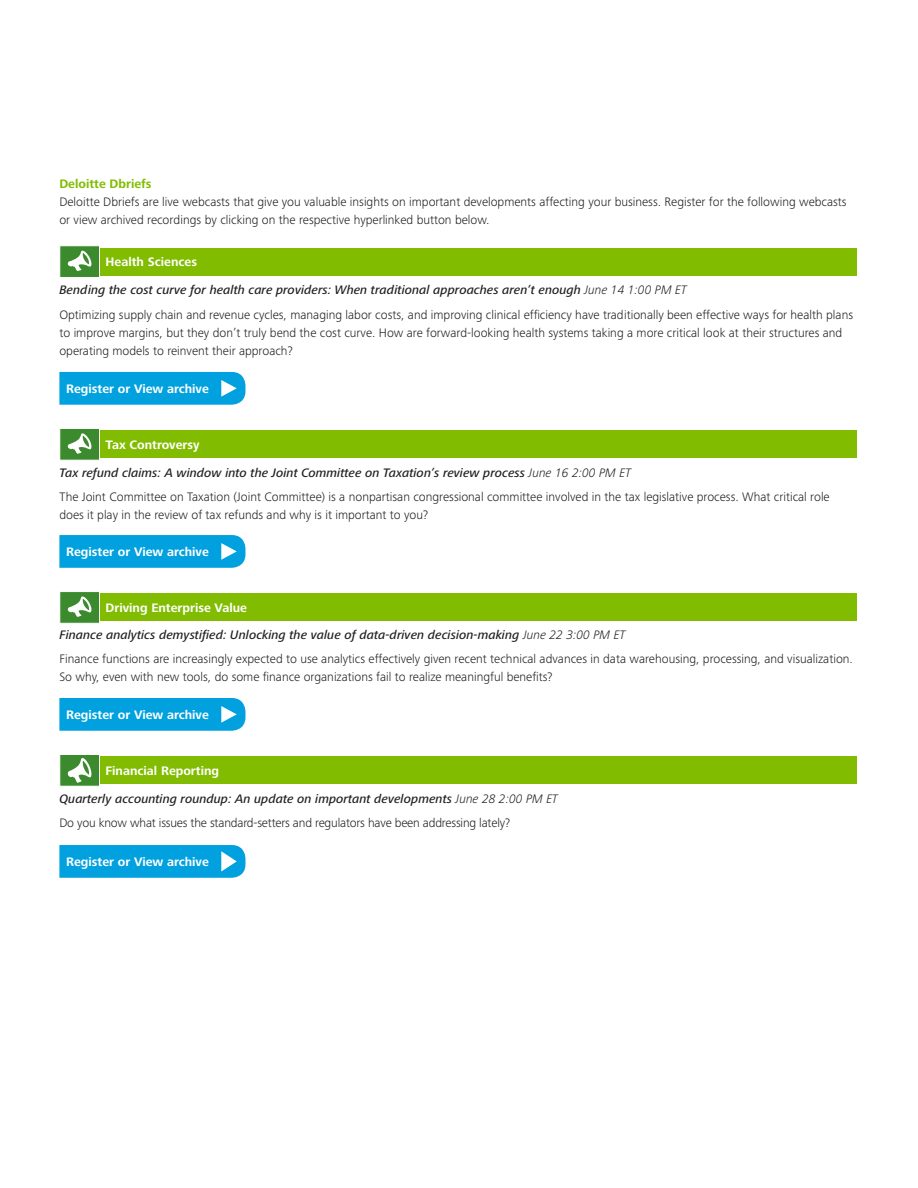
<style>
.page{position:relative;width:918px;height:1188px;background:#fff}
.page>*{position:absolute;margin:0;border:0;box-sizing:border-box;transform-origin:0 0}
.Body_styles_Body_cop{font:300 12.75px/18px "Frutiger Next Pro";color:#231f20}
.Body_styles_Body_cop-2{font:italic 500 12.75px "Frutiger Next Pro";color:#231f20}
.Body_copy{font:300 12.75px/18px "Frutiger Next Pro";color:#231f20}
.Subhead_styles_B_Sub{font:700 12.75px "Frutiger Next Pro";color:#fff}
.Subhead_styles_C_Sub{font:700 12.75px "Frutiger Next Pro";color:#fff}
.Subhead_styles_B_Sub-2{font:700 12.75px "Frutiger Next Pro";color:#81bc00}
.s1{font-weight:300}
</style>
<div class="page">
<svg style="left:59px;top:535px;width:186px;height:33px;background:#0aa4df"></svg>
<div style="left:99px;top:430px;width:757px;height:28px;background:#81bc00"></div>
<div style="left:59px;top:428px;width:41px;height:33px;background:#3c8a2e;border:1px solid #fff"></div>
<svg style="left:68px;top:433px;width:24px;height:21px"></svg>
<svg style="left:59px;top:698px;width:186px;height:33px;background:#0aa4df"></svg>
<div style="left:99px;top:593px;width:757px;height:28px;background:#81bc00"></div>
<div style="left:59px;top:591px;width:41px;height:33px;background:#3c8a2e;border:1px solid #fff"></div>
<svg style="left:68px;top:596px;width:24px;height:21px"></svg>
<svg style="left:59px;top:845px;width:186px;height:33px;background:#0ba5df"></svg>
<div style="left:99px;top:756px;width:757px;height:28px;background:#81bc00"></div>
<div style="left:59px;top:754px;width:41px;height:33px;background:#3c8a2e;border:1px solid #fff"></div>
<svg style="left:68px;top:758px;width:24px;height:25px"></svg>
<svg style="left:59px;top:372px;width:186px;height:33px;background:#0aa4df"></svg>
<div style="left:99px;top:248px;width:757px;height:28px;background:#81bc00"></div>
<div style="left:59px;top:245px;width:41px;height:33px;background:#3c8a2e;border:1px solid #fff"></div>
<svg style="left:68px;top:250px;width:24px;height:21px"></svg>
<p class="Subhead_styles_B_Sub-2" style="left:59px;top:176px;width:94px">Deloitte Dbriefs</p>
<p class="Body_copy" style="left:59px;top:193px;width:789px">Deloitte Dbriefs are live webcasts that give you valuable insights on important developments affecting your business. Register for the following webcasts or view archived recordings by clicking on the respective hyperlinked button below.</p>
<p class="Subhead_styles_C_Sub" style="left:106px;top:255px;width:93px">Health Sciences</p>
<p class="Body_styles_Body_cop-2" style="left:59px;top:282px;width:629px">Bending the cost curve for health care providers: When traditional approaches aren’t enough <span class="s1">June 14 1:00 PM ET</span></p>
<p class="Body_styles_Body_cop" style="left:59px;top:305px;width:795px">Optimizing supply chain and revenue cycles, managing labor costs, and improving clinical efficiency have traditionally been effective ways for health plans to improve margins, but they don’t truly bend the cost curve. How are forward-looking health systems taking a more critical look at their structures and operating models to reinvent their approach?</p>
<p class="Subhead_styles_B_Sub" style="left:66px;top:381px;width:144px">Register or View archive</p>
<p class="Subhead_styles_C_Sub" style="left:106px;top:437px;width:95px">Tax Controversy</p>
<p class="Body_styles_Body_cop-2" style="left:59px;top:465px;width:573px">Tax refund claims: A window into the Joint Committee on Taxation’s review process <span class="s1">June 16 2:00 PM ET</span></p>
<p class="Body_styles_Body_cop" style="left:59px;top:488px;width:772px">The Joint Committee on Taxation (Joint Committee) is a nonpartisan congressional committee involved in the tax legislative process. What critical role does it play in the review of tax refunds and why is it important to you?</p>
<p class="Subhead_styles_B_Sub" style="left:66px;top:544px;width:144px">Register or View archive</p>
<p class="Subhead_styles_C_Sub" style="left:106px;top:600px;width:143px">Driving Enterprise Value</p>
<p class="Body_styles_Body_cop-2" style="left:59px;top:627px;width:567px">Finance analytics demystified: Unlocking the value of data-driven decision-making <span class="s1">June 22 3:00 PM ET</span></p>
<p class="Body_styles_Body_cop" style="left:59px;top:650px;width:795px">Finance functions are increasingly expected to use analytics effectively given recent technical advances in data warehousing, processing, and visualization.<br>So why, even with new tools, do some finance organizations fail to realize meaningful benefits?</p>
<p class="Subhead_styles_B_Sub" style="left:66px;top:707px;width:144px">Register or View archive</p>
<p class="Subhead_styles_C_Sub" style="left:106px;top:763px;width:115px">Financial Reporting</p>
<p class="Body_styles_Body_cop-2" style="left:59px;top:791px;width:500px">Quarterly accounting roundup: An update on important developments <span class="s1">June 28 2:00 PM ET</span></p>
<p class="Body_styles_Body_cop" style="left:59px;top:814px;width:452px">Do you know what issues the standard-setters and regulators have been addressing lately?</p>
<p class="Subhead_styles_B_Sub" style="left:66px;top:854px;width:144px">Register or View archive</p>
</div>
